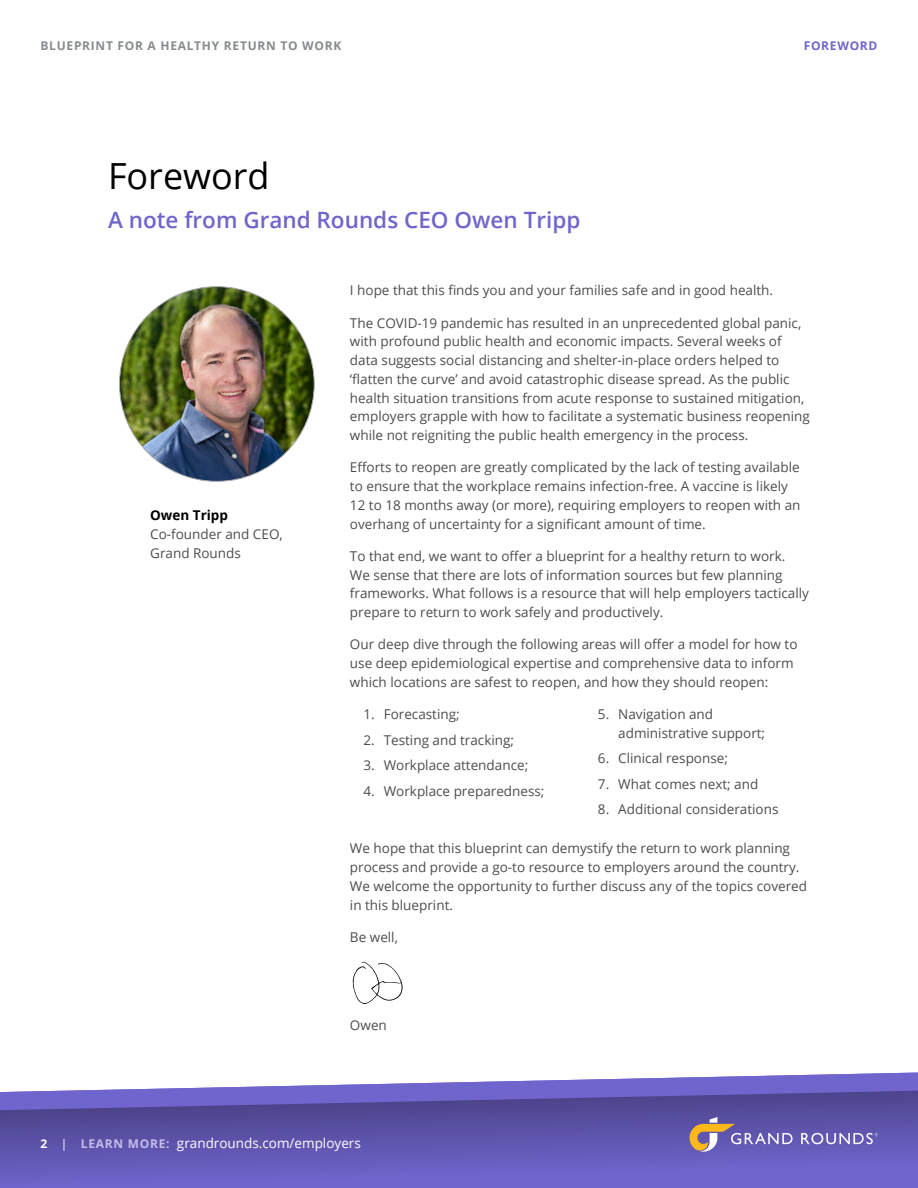
<style>
.page{position:relative;width:918px;height:1188px;background:#fff}
.page>*{position:absolute;margin:0;border:0;box-sizing:border-box;transform-origin:0 0}
.t1{font:36px "Open Sans";color:#000}
.t2{font:600 22.5px "Open Sans";color:#6f65cd}
.t3{font:13.5px/18.8px "Open Sans";color:#4d4d4f}
.t4{font:13.5px "Open Sans";color:#fff}
.t5{font:700 13.5px "Open Sans";color:#000}
.t6{font:700 12px "Open Sans";letter-spacing:.06em;color:#888b8d}
.t7{font:700 12px "Open Sans";color:#6f65cd}
.s1{font-weight:700;font-size:12px}
.s2{font-size:12px}
.s3{font-weight:700;font-size:12px;color:#c1bdea}
</style>
<div class="page">
<svg style="left:99px;top:1072px;width:819px;height:18px"></svg>
<svg style="left:0;top:1090px;width:918px;height:98px;background:#6158b3"></svg>
<svg style="left:690px;top:1117px;width:103px;height:35px;background:#8474a3"></svg>
<svg style="left:801px;top:1133px;width:77px;height:11px"></svg>
<img style="left:120px;top:287px;width:194px;height:194px;border-radius:97px">
<svg style="left:352px;top:962px;width:51px;height:42px"></svg>
<p class="t6" style="left:40px;top:37px;width:302px">BLUEPRINT FOR A HEALTHY RETURN TO WORK</p>
<p class="t7" style="left:804px;top:37px;width:17px">FORE</p>
<p class="t7" style="left:837px;top:37px;width:42px">WORD</p>
<h1 class="t1" style="left:108px;top:151px;width:163px">Foreword</h1>
<h2 class="t2" style="left:108px;top:204px;width:474px">A note from Grand Rounds CEO Owen Tripp</h2>
<p class="t5" style="left:150px;top:506px;width:79px">OWEN TRIPP</p>
<p class="t3" style="left:150px;top:524px;width:134px">Co-founder and CEO,<br>Grand Rounds</p>
<p class="t3" style="left:350px;top:281px;width:425px">I hope that this finds you and your families safe and in good health.</p>
<p class="t3" style="left:350px;top:313px;width:461px">The COVID-19 pandemic has resulted in an unprecedented global panic, with profound public health and economic impacts. Several weeks of data suggests social distancing and shelter-in-place orders helped to ‘flatten the curve’ and avoid catastrophic disease spread. As the public health situation transitions from acute response to sustained mitigation, employers grapple with how to facilitate a systematic business reopening while not reigniting the public health emergency in the process.</p>
<p class="t3" style="left:350px;top:458px;width:452px">Efforts to reopen are greatly complicated by the lack of testing available to ensure that the workplace remains infection-free. A vaccine is likely 12 to 18 months away (or more), requiring employers to reopen with an overhang of uncertainty for a significant amount of time.</p>
<p class="t3" style="left:350px;top:546px;width:461px">To that end, we want to offer a blueprint for a healthy return to work.<br>We sense that there are lots of information sources but few planning frameworks. What follows is a resource that will help employers tactically prepare to return to work safely and productively.</p>
<p class="t3" style="left:350px;top:635px;width:449px">Our deep dive through the following areas will offer a model for how to use deep epidemiological expertise and comprehensive data to inform which locations are safest to reopen, and how they should reopen:</p>
<p class="t3" style="left:363px;top:704px;width:98px">1. Forecasting;</p>
<p class="t3" style="left:363px;top:730px;width:152px">2. Testing and tracking;</p>
<p class="t3" style="left:363px;top:755px;width:166px">3. Workplace attendance;</p>
<p class="t3" style="left:363px;top:781px;width:183px">4. Workplace preparedness;</p>
<p class="t3" style="left:618px;top:704px;width:149px;text-indent:-20px">5. Navigation and administrative support;</p>
<p class="t3" style="left:598px;top:749px;width:132px">6. Clinical response;</p>
<p class="t3" style="left:598px;top:774px;width:162px">7. What comes next; and</p>
<p class="t3" style="left:598px;top:800px;width:182px">8. Additional considerations</p>
<p class="t3" style="left:350px;top:839px;width:459px">We hope that this blueprint can demystify the return to work planning process and provide a go-to resource to employers around the country.<br>We welcome the opportunity to further discuss any of the topics covered in this blueprint.</p>
<p class="t3" style="left:350px;top:927px;width:50px">Be well,</p>
<p class="t3" style="left:350px;top:1016px;width:38px">Owen</p>
<p class="t4" style="left:40px;top:1133px;width:322px"><span class="s1">2</span> <span class="s2">|</span> <span class="s3">LEARN MORE:</span> grandrounds.com/employers</p>
</div>
